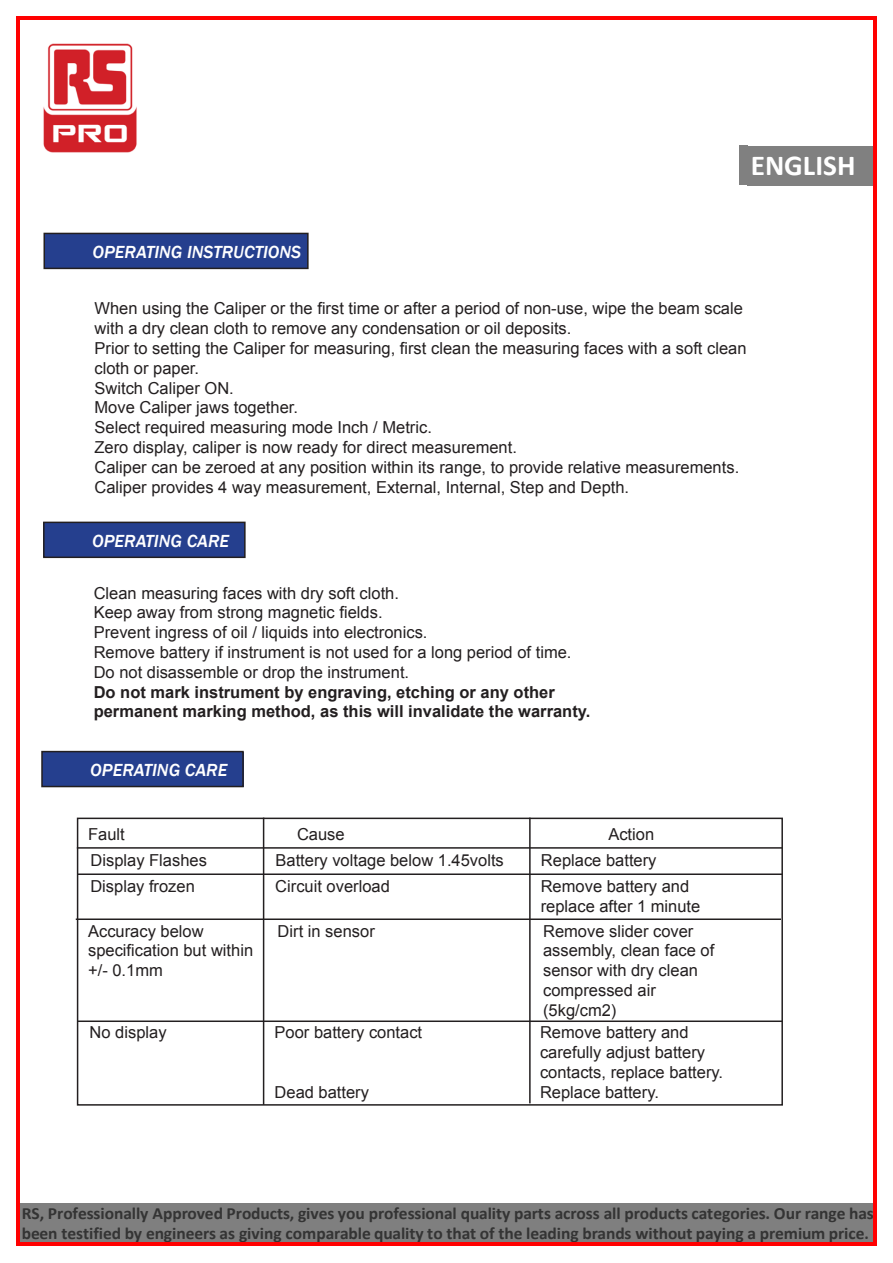
<style>
.page{position:relative;width:893px;height:1263px;background:#fff}
.page>*{position:absolute;margin:0;border:0;box-sizing:border-box;transform-origin:0 0}
.t1{font:700 28.95px "Calibri";color:#fff}
.t2{font:italic 500 18px "Franklin Gothic";color:#fff}
.t3{font:700 17.1px/20.9px "Calibri";letter-spacing:-.005em;color:#343434}
.t4{font:16.5px/19.8px "Arial";color:#231f20}
.t5{font:700 16.5px/19.8px "Arial";color:#231f20}
.s1{font-size:16.05px}
</style>
<div class="page">
<div style="left:44px;top:233px;width:264px;height:35px;background:#253f8e"></div>
<div style="left:43px;top:233px;width:266px;height:36px;border:2px solid #231f20"></div>
<div style="left:44px;top:522px;width:201px;height:35px;background:#253f8e"></div>
<div style="left:43px;top:522px;width:203px;height:36px;border:2px solid #231f20"></div>
<div style="left:42px;top:751px;width:201px;height:35px;background:#253f8e"></div>
<div style="left:41px;top:751px;width:203px;height:36px;border:2px solid #231f20"></div>
<div style="left:77px;top:818px;width:706px;height:288px;border:2px solid #231f20"></div>
<hr style="left:77px;top:847px;width:705px;height:2px;background:#231f20">
<hr style="left:77px;top:873px;width:705px;height:2px;background:#231f20">
<hr style="left:76px;top:918px;width:705px;height:2px;background:#231f20">
<hr style="left:77px;top:1020px;width:705px;height:2px;background:#231f20">
<hr style="left:263px;top:818px;width:1px;height:287px;background:#231f20">
<hr style="left:529px;top:818px;width:2px;height:285px;background:#231f20">
<div style="left:20px;top:1203px;width:857px;height:20px;background:#7f7f7f"></div>
<div style="left:20px;top:1223px;width:857px;height:20px;background:#7f7f7f"></div>
<div style="left:739px;top:146px;width:8px;height:39px;background:#808080"></div>
<div style="left:866px;top:146px;width:9px;height:39px;background:#808080"></div>
<div style="left:748px;top:146px;width:118px;height:39px;background:#808080"></div>
<img style="left:43px;top:43px;width:94px;height:110px">
<svg style="left:17px;top:16px;width:3px;height:4px"></svg>
<hr style="left:20px;top:16px;width:853px;height:4px;background:#f00">
<svg style="left:873px;top:16px;width:4px;height:4px"></svg>
<hr style="left:17px;top:20px;width:3px;height:1222px;background:#f00">
<hr style="left:873px;top:20px;width:4px;height:1222px;background:#f00">
<hr style="left:20px;top:1242px;width:853px;height:3px;background:#f00">
<svg style="left:873px;top:1242px;width:4px;height:3px"></svg>
<p class="t2" style="left:93px;top:241px;width:210px">OPERATING INSTRUCTIONS</p>
<h1 class="t1" style="left:751px;top:153px;width:106px">ENGLISH</h1>
<p class="t4" style="left:94px;top:299px;width:654px">When using the Caliper or the first time or after a period of non-use, wipe the beam scale with a dry clean cloth to remove any condensation or oil deposits.<br>Prior to setting the Caliper for measuring, first clean the measuring faces with a soft clean cloth or paper.<br>Switch Caliper ON.<br>Move Caliper jaws together.<br>Select required measuring mode Inch / Metric.<br>Zero display, caliper is now ready for direct measurement.<br>Caliper can be zeroed at any position within its range, to provide relative measurements.<br>Caliper provides 4 way measurement, External, Internal, Step and Depth.</p>
<p class="t2" style="left:92px;top:529px;width:139px">OPERATING CARE</p>
<p class="t4" style="left:94px;top:583px;width:479px">Clean measuring faces with dry soft cloth.<br>Keep away from strong magnetic fields.<br>Prevent ingress of oil / liquids into electronics.<br>Remove battery if instrument is not used for a long period of time.<br>Do not disassemble or drop the instrument.</p>
<p class="t5" style="left:94px;top:682px;width:498px">Do not mark instrument by engraving, etching or any other permanent marking method, as this will invalidate the warranty.</p>
<p class="t2" style="left:90px;top:759px;width:139px">OPERATING CARE</p>
<p class="t4" style="left:88px;top:824px;width:38px">Fault</p>
<p class="t4" style="left:297px;top:824px;width:49px">Cause</p>
<p class="t4" style="left:608px;top:824px;width:47px">Action</p>
<p class="t4" style="left:91px;top:851px;width:118px">Display Flashes</p>
<p class="t4" style="left:275px;top:851px;width:230px">Battery voltage below 1.45volts</p>
<p class="t4" style="left:541px;top:851px;width:117px">Replace battery</p>
<p class="t4" style="left:90px;top:876px;width:106px">Display frozen</p>
<p class="t4" style="left:275px;top:876px;width:116px">Circuit overload</p>
<p class="t4" style="left:541px;top:876px;width:161px">Remove battery and replace after 1 minute</p>
<p class="t4" style="left:88px;top:921px;width:117px">Accuracy below</p>
<p class="t4" style="left:278px;top:921px;width:99px">Dirt in sensor</p>
<p class="t4" style="left:543px;top:921px;width:152px">Remove slider cover</p>
<p class="t4" style="left:88px;top:941px;width:167px">specification but within</p>
<p class="t4" style="left:543px;top:941px;width:173px">assembly, clean face of</p>
<p class="t4" style="left:88px;top:961px;width:76px">+/- 0.1mm</p>
<p class="t4" style="left:543px;top:961px;width:156px">sensor with dry clean compressed air (5kg/cm2)</p>
<p class="t4" style="left:90px;top:1023px;width:79px">No display</p>
<p class="t4" style="left:275px;top:1023px;width:149px">Poor battery contact</p>
<p class="t4" style="left:540px;top:1023px;width:185px">Remove battery and carefully adjust battery contacts, replace battery.</p>
<p class="t4" style="left:275px;top:1082px;width:96px">Dead battery</p>
<p class="t4" style="left:540px;top:1082px;width:120px">Replace battery.</p>
<p class="t3" style="left:22px;top:1204px;width:854px">RS, Professionally Approved Products, gives you professional quality parts across all products categories. Our range has been testified by engineers as giving comparable quality to that of the leading brands without paying a premium price<span class="s1">.</span></p>
</div>
